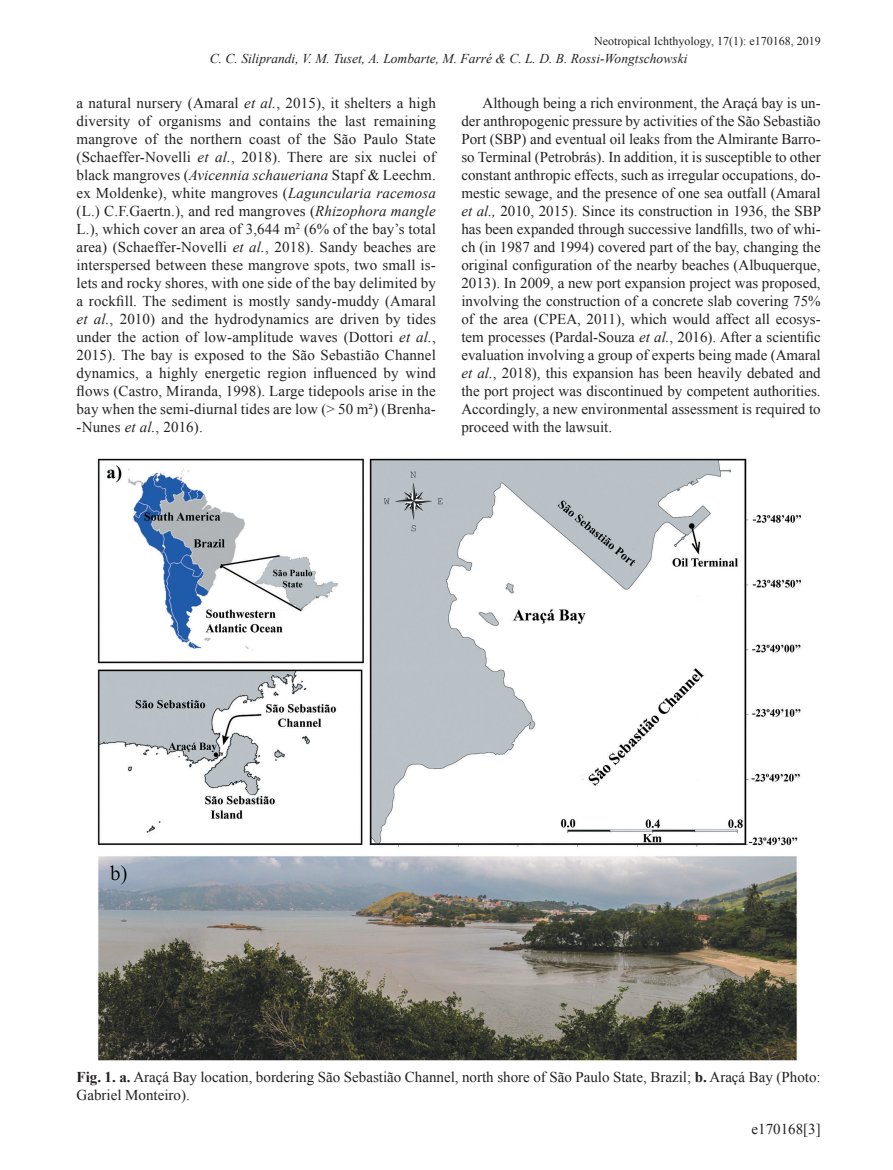
<style>
.page{position:relative;width:893px;height:1170px;background:#fff}
.page>*{position:absolute;margin:0;border:0;box-sizing:border-box;transform-origin:0 0}
.t1{font:15px/18px "Times New Roman";color:#231f20;text-align:justify}
.t2{font:italic 13.5px "Times New Roman";color:#231f20}
.t3{font:12px "Times New Roman";color:#231f20}
.s1{font-style:italic}
.s2{font-weight:700}
</style>
<div class="page">
<img style="left:97px;top:458px;width:705px;height:603px">
<p class="t3" style="left:594px;top:33px;width:228px">Neotropical Ichthyology, 17(1): e170168, 2019</p>
<p class="t2" style="left:210px;top:49px;width:479px">C. C. Siliprandi, V. M. Tuset, A. Lombarte, M. Farré &amp; C. L. D. B. Rossi-Wongtschowski</p>
<p class="t1" style="left:77px;top:94px;width:361px">a natural nursery (Amaral <span class="s1">et al.</span>, 2015), it shelters a high diversity of organisms and contains the last remaining mangrove of the northern coast of the São Paulo State (Schaeffer-Novelli <span class="s1">et al.</span>, 2018). There are six nuclei of black mangroves (<span class="s1">Avicennia schaueriana</span> Stapf &amp; Leechm. ex Moldenke), white mangroves (<span class="s1">Laguncularia racemosa </span>(L.) C.F.Gaertn.), and red mangroves (<span class="s1">Rhizophora mangle </span>L.), which cover an area of 3,644 m<sup>2</sup> (6% of the bay’s total area) (Schaeffer-Novelli <span class="s1">et al.</span>, 2018). Sandy beaches are interspersed between these mangrove spots, two small is&shy;lets and rocky shores, with one side of the bay delimited by a rockfill. The sediment is mostly sandy-muddy (Amaral <span class="s1">et al.</span>, 2010) and the hydrodynamics are driven by tides under the action of low-amplitude waves (Dottori <span class="s1">et al.</span>, 2015). The bay is exposed to the São Sebastião Channel dynamics, a highly energetic region influenced by wind flows (Castro, Miranda, 1998). Large tidepools arise in the bay when the semi-diurnal tides are low (&gt; 50 m²) (Brenha--Nunes <span class="s1">et al.</span>, 2016).</p>
<p class="t1" style="left:461px;top:94px;width:361px;text-indent:21px">Although being a rich environment, the Araçá bay is un&shy;der anthropogenic pressure by activities of the São Sebastião Port (SBP) and eventual oil leaks from the Almirante Barro&shy;so Terminal (Petrobrás). In addition, it is susceptible to other constant anthropic effects, such as irregular occupations, do&shy;mestic sewage, and the presence of one sea outfall (Amaral <span class="s1">et al.,</span> 2010, 2015). Since its construction in 1936, the SBP has been expanded through successive landfills, two of whi&shy;ch (in 1987 and 1994) covered part of the bay, changing the original configuration of the nearby beaches (Albuquerque, 2013). In 2009, a new port expansion project was proposed, involving the construction of a concrete slab covering 75% of the area (CPEA, 2011), which would affect all ecosys&shy;tem processes (Pardal-Souza <span class="s1">et al.</span>, 2016). After a scientific evaluation involving a group of experts being made (Amaral <span class="s1">et al.</span>, 2018), this expansion has been heavily debated and the port project was discontinued by competent authorities.<br>Accordingly, a new environmental assessment is required to proceed with the lawsuit.</p>
<p class="t1" style="left:77px;top:1067px;width:746px"><span class="s2">Fig. 1. a.</span> Araçá Bay location, bordering São Sebastião Channel, north shore of São Paulo State, Brazil; <span class="s2">b.</span> Araçá Bay (Photo:<br>Gabriel Monteiro).</p>
<p class="t1" style="left:751px;top:1119px;width:71px">e170168[3]</p>
</div>
